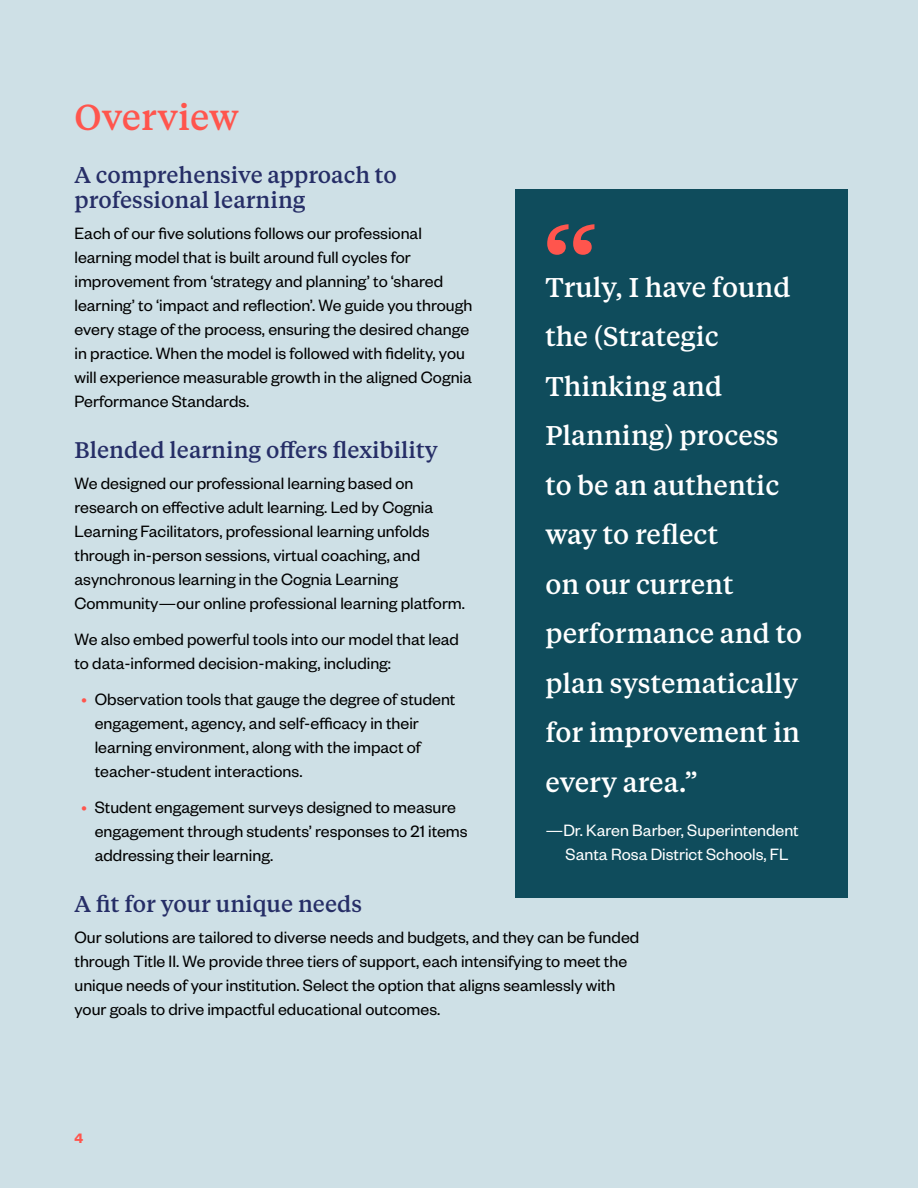
<style>
.page{position:relative;width:918px;height:1188px;background:#cee0e6}
.page>*{position:absolute;margin:0;border:0;box-sizing:border-box;transform-origin:0 0}
.Heading_1_smaller{font:500 36px "Tiempos Text";color:#ff554d}
.Pull_Quote_blue{font:500 27px/49.5px "Tiempos Text";color:#fff}
.H2_Tiempos{font:500 22.5px/25.5px "Tiempos Text";color:#262e67}
.Body{font:18px/24px "Founders Grotesk";color:#000}
.attribution{font:18px/24px "Founders Grotesk";color:#fff;text-align:center}
.t1{font:600 15px "Founders Grotesk";color:#ff554d}
.s1{color:#ff554d}
</style>
<div class="page">
<div style="left:515px;top:189px;width:333px;height:709px;background:#0f4c5c"></div>
<svg style="left:547px;top:224px;width:47px;height:31px"></svg>
<p class="Heading_1_smaller" style="left:75px;top:93px;width:166px">Overview</p>
<p class="H2_Tiempos" style="left:75px;top:161px;width:324px">A comprehensive approach to professional learning</p>
<p class="Body" style="left:75px;top:220px;width:399px">Each of our five solutions follows our professional learning model that is built around full cycles for improvement from ‘strategy and planning’ to ‘shared learning’ to ‘impact and reflection’. We guide you through every stage of the process, ensuring the desired change in practice. When the model is followed with fidelity, you will experience measurable growth in the aligned Cognia Performance Standards.</p>
<p class="H2_Tiempos" style="left:75px;top:436px;width:365px">Blended learning offers flexibility</p>
<p class="Body" style="left:75px;top:470px;width:392px">We designed our professional learning based on research on effective adult learning. Led by Cognia Learning Facilitators, professional learning unfolds through in-person sessions, virtual coaching, and asynchronous learning in the Cognia Learning Community—our online professional learning platform.</p>
<p class="Body" style="left:75px;top:626px;width:386px">We also embed powerful tools into our model that lead to data-informed decision-making, including:</p>
<p class="Body" style="left:95px;top:686px;width:362px;text-indent:-14px"><span class="s1">•</span> Observation tools that gauge the degree of student engagement, agency, and self-efficacy in their learning environment, along with the impact of teacher-student interactions.</p>
<p class="Body" style="left:95px;top:794px;width:374px;text-indent:-14px"><span class="s1">•</span> Student engagement surveys designed to measure engagement through students’ responses to 21 items addressing their learning.</p>
<p class="H2_Tiempos" style="left:75px;top:890px;width:289px">A fit for your unique needs</p>
<p class="Body" style="left:75px;top:924px;width:566px">Our solutions are tailored to diverse needs and budgets, and they can be funded through Title II. We provide three tiers of support, each intensifying to meet the unique needs of your institution. Select the option that aligns seamlessly with your goals to drive impactful educational outcomes.</p>
<p class="Pull_Quote_blue" style="left:545px;top:261px;width:258px">Truly, I have found the (Strategic<br>Thinking and<br>Planning) process to be an authentic way to reflect<br>on our current performance and to plan systematically for improvement in every area.”</p>
<p class="attribution" style="left:545px;top:817px;width:255px">—Dr. Karen Barber, Superintendent<br>Santa Rosa District Schools, FL</p>
<p class="t1" style="left:75px;top:1129px;width:10px">4</p>
</div>
